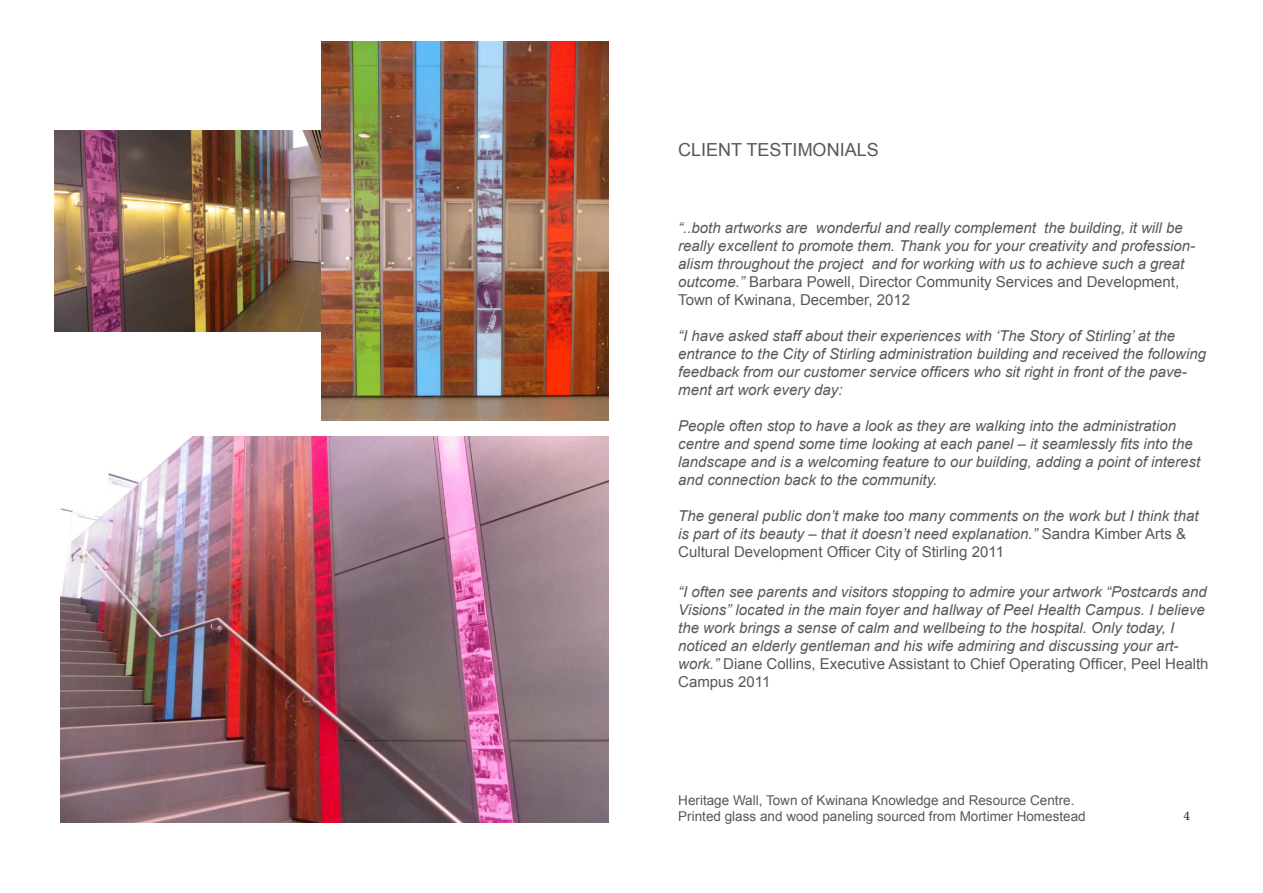
<style>
.page{position:relative;width:1263px;height:893px;background:#fff}
.page>*{position:absolute;margin:0;border:0;box-sizing:border-box;transform-origin:0 0}
.t1{font:18px "Arial";color:#57585a}
.t2{font:italic 15px/18px "Arial";color:#57585a}
.t3{font:13.5px/16.2px "Arial";color:#57585a}
.t4{font:13.5px "Minion Pro";color:#231f20}
.s1{font-style:normal}
</style>
<div class="page">
<img style="left:54px;top:130px;width:268px;height:201px">
<img style="left:322px;top:41px;width:287px;height:380px">
<img style="left:60px;top:436px;width:549px;height:386px">
<p class="t1" style="left:678px;top:138px;width:202px">CLIENT TESTIMONIALS</p>
<p class="t2" style="left:678px;top:219px;width:518px">“..both artworks are wonderful and really complement the building, it will be really excellent to promote them. Thank you for your creativity and profession&shy;alism throughout the project and for working with us to achieve such a great outcome.” <span class="s1">Barbara Powell, Director Community Services and Development, Town of Kwinana, December, 2012</span></p>
<p class="t2" style="left:678px;top:327px;width:529px">“I have asked staff about their experiences with ‘The Story of Stirling’ at the entrance to the City of Stirling administration building and received the following feedback from our customer service officers who sit right in front of the pave&shy;ment art work every day:</p>
<p class="t2" style="left:678px;top:417px;width:523px">People often stop to have a look as they are walking into the administration centre and spend some time looking at each panel – it seamlessly fits into the landscape and is a welcoming feature to our building, adding a point of interest and connection back to the community.</p>
<p class="t2" style="left:678px;top:507px;width:522px">The general public don’t make too many comments on the work but I think that is part of its beauty – that it doesn’t need explanation.” <span class="s1">Sandra Kimber Arts &amp;<br>Cultural Development Officer City of Stirling 2011</span></p>
<p class="t2" style="left:678px;top:583px;width:532px">“I often see parents and visitors stopping to admire your artwork “Postcards and Visions” located in the main foyer and hallway of Peel Health Campus. I believe the work brings a sense of calm and wellbeing to the hospital. Only today, I noticed an elderly gentleman and his wife admiring and discussing your art&shy;work.” <span class="s1">Diane Collins, Executive Assistant to Chief Operating Officer, Peel Health Campus 2011</span></p>
<p class="t3" style="left:678px;top:792px;width:409px">Heritage Wall, Town of Kwinana Knowledge and Resource Centre.<br>Printed glass and wood paneling sourced from Mortimer Homestead</p>
<p class="t4" style="left:1183px;top:807px;width:8px">4</p>
</div>
